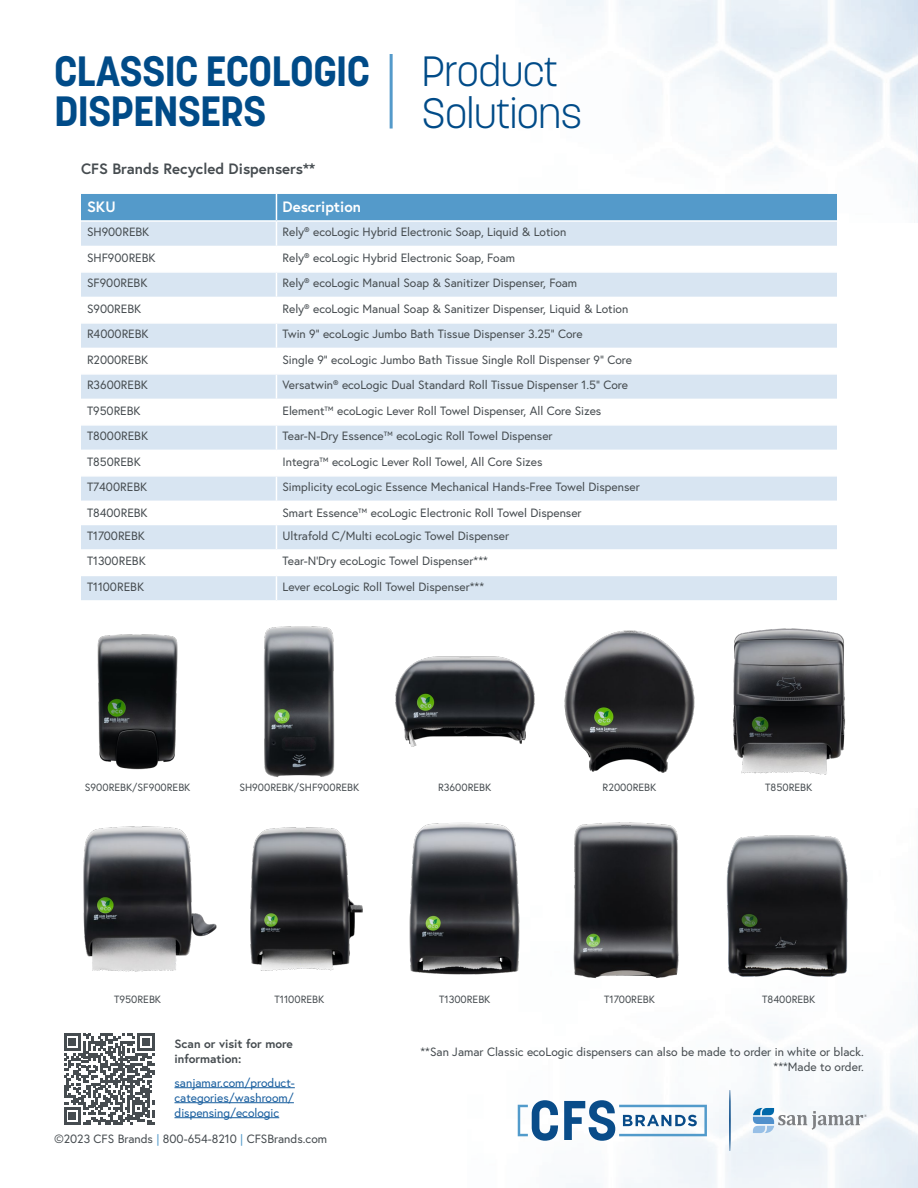
<style>
.page{position:relative;width:918px;height:1188px;background:#fff}
.page>*{position:absolute;margin:0;border:0;box-sizing:border-box;transform-origin:0 0}
.t1{font:700 42px/40.5px "Korolev";letter-spacing:-.02em;color:#004b88}
.t2{font:300 42px/42px "Korolev";letter-spacing:-.015em;color:#004b88}
.Subhead-Body{font:700 15px "Europa";color:#464c50}
.Header_Style-Chart{font:700 15px "Europa";color:#fff}
.Paragraph_Style-Char{font:12px "Europa";color:#464c50}
.t3{font:12px/15px "Europa";color:#175d9e;text-align:justify}
.t4{font:700 12px/15px "Europa";color:#464c50}
.Paragraph_Style-Char-2{font:10.5px "Europa";color:#464c50}
.s1{color:#549aca}
</style>
<div class="page">
<svg style="left:564px;top:1100px;width:143px;height:41px"></svg>
<svg style="left:518px;top:1100px;width:40px;height:41px"></svg>
<svg style="left:753px;top:1108px;width:114px;height:25px"></svg>
<svg style="left:729px;top:1090px;width:2px;height:61px"></svg>
<svg style="left:64px;top:1034px;width:91px;height:91px"></svg>
<hr style="left:174px;top:1087px;width:121px;height:1px;background:#175d9e">
<hr style="left:174px;top:1102px;width:120px;height:1px;background:#175d9e">
<hr style="left:174px;top:1117px;width:105px;height:1px;background:#175d9e">
<hr style="left:390px;top:54px;width:3px;height:75px;background:#549aca">
<svg style="left:81px;top:194px;width:756px;height:406px"></svg>
<img style="left:97px;top:634px;width:81px;height:136px">
<img style="left:263px;top:626px;width:72px;height:151px">
<img style="left:395px;top:656px;width:140px;height:91px">
<img style="left:564px;top:630px;width:131px;height:143px">
<img style="left:733px;top:628px;width:112px;height:147px">
<img style="left:83px;top:826px;width:134px;height:146px">
<img style="left:250px;top:827px;width:113px;height:144px">
<img style="left:409px;top:822px;width:111px;height:153px">
<img style="left:573px;top:822px;width:106px;height:157px">
<img style="left:726px;top:835px;width:122px;height:142px">
<h1 class="t1" style="left:54px;top:51px;width:318px">CLASSIC ECOLOGIC<br>DISPENSERS</h1>
<h1 class="t2" style="left:421px;top:50px;width:162px">Product<br>Solutions</h1>
<p class="Subhead-Body" style="left:81px;top:159px;width:236px">CFS Brands Recycled Dispensers**</p>
<p class="Header_Style-Chart" style="left:87px;top:196px;width:30px">SKU</p>
<p class="Header_Style-Chart" style="left:282px;top:196px;width:80px">Description</p>
<p class="Paragraph_Style-Char" style="left:87px;top:224px;width:64px">SH900REBK</p>
<p class="Paragraph_Style-Char" style="left:282px;top:224px;width:285px">Rely® ecoLogic Hybrid Electronic Soap, Liquid &amp; Lotion</p>
<p class="Paragraph_Style-Char" style="left:87px;top:250px;width:70px">SHF900REBK</p>
<p class="Paragraph_Style-Char" style="left:282px;top:250px;width:234px">Rely® ecoLogic Hybrid Electronic Soap, Foam</p>
<p class="Paragraph_Style-Char" style="left:87px;top:275px;width:62px">SF900REBK</p>
<p class="Paragraph_Style-Char" style="left:282px;top:275px;width:296px">Rely® ecoLogic Manual Soap &amp; Sanitizer Dispenser, Foam</p>
<p class="Paragraph_Style-Char" style="left:87px;top:301px;width:56px">S900REBK</p>
<p class="Paragraph_Style-Char" style="left:282px;top:301px;width:347px">Rely® ecoLogic Manual Soap &amp; Sanitizer Dispenser, Liquid &amp; Lotion</p>
<p class="Paragraph_Style-Char" style="left:87px;top:326px;width:63px">R4000REBK</p>
<p class="Paragraph_Style-Char" style="left:282px;top:326px;width:302px">Twin 9" ecoLogic Jumbo Bath Tissue Dispenser 3.25" Core</p>
<p class="Paragraph_Style-Char" style="left:87px;top:352px;width:63px">R2000REBK</p>
<p class="Paragraph_Style-Char" style="left:282px;top:352px;width:351px">Single 9” ecoLogic Jumbo Bath Tissue Single Roll Dispenser 9" Core</p>
<p class="Paragraph_Style-Char" style="left:87px;top:377px;width:62px">R3600REBK</p>
<p class="Paragraph_Style-Char" style="left:282px;top:377px;width:347px">Versatwin® ecoLogic Dual Standard Roll Tissue Dispenser 1.5" Core</p>
<p class="Paragraph_Style-Char" style="left:87px;top:403px;width:55px">T950REBK</p>
<p class="Paragraph_Style-Char" style="left:282px;top:403px;width:320px">Element™ ecoLogic Lever Roll Towel Dispenser, All Core Sizes</p>
<p class="Paragraph_Style-Char" style="left:87px;top:428px;width:63px">T8000REBK</p>
<p class="Paragraph_Style-Char" style="left:282px;top:428px;width:272px">Tear-N-Dry Essence™ ecoLogic Roll Towel Dispenser</p>
<p class="Paragraph_Style-Char" style="left:87px;top:454px;width:55px">T850REBK</p>
<p class="Paragraph_Style-Char" style="left:282px;top:454px;width:262px">Integra™ ecoLogic Lever Roll Towel, All Core Sizes</p>
<p class="Paragraph_Style-Char" style="left:87px;top:479px;width:62px">T7400REBK</p>
<p class="Paragraph_Style-Char" style="left:282px;top:479px;width:359px">Simplicity ecoLogic Essence Mechanical Hands-Free Towel Dispenser</p>
<p class="Paragraph_Style-Char" style="left:87px;top:505px;width:62px">T8400REBK</p>
<p class="Paragraph_Style-Char" style="left:282px;top:505px;width:301px">Smart Essence™ ecoLogic Electronic Roll Towel Dispenser</p>
<p class="Paragraph_Style-Char" style="left:87px;top:528px;width:60px">T1700REBK</p>
<p class="Paragraph_Style-Char" style="left:282px;top:528px;width:228px">Ultrafold C/Multi ecoLogic Towel Dispenser</p>
<p class="Paragraph_Style-Char" style="left:87px;top:553px;width:60px">T1300REBK</p>
<p class="Paragraph_Style-Char" style="left:282px;top:553px;width:207px">Tear-N'Dry ecoLogic Towel Dispenser***</p>
<p class="Paragraph_Style-Char" style="left:87px;top:579px;width:59px">T1100REBK</p>
<p class="Paragraph_Style-Char" style="left:282px;top:579px;width:203px">Lever ecoLogic Roll Towel Dispenser***</p>
<p class="Paragraph_Style-Char-2" style="left:85px;top:780px;width:107px">S900REBK/SF900REBK</p>
<p class="Paragraph_Style-Char-2" style="left:239px;top:780px;width:121px">SH900REBK/SHF900REBK</p>
<p class="Paragraph_Style-Char-2" style="left:438px;top:780px;width:55px">R3600REBK</p>
<p class="Paragraph_Style-Char-2" style="left:603px;top:780px;width:55px">R2000REBK</p>
<p class="Paragraph_Style-Char-2" style="left:765px;top:780px;width:49px">T850REBK</p>
<p class="Paragraph_Style-Char-2" style="left:114px;top:992px;width:48px">T950REBK</p>
<p class="Paragraph_Style-Char-2" style="left:274px;top:992px;width:51px">T1100REBK</p>
<p class="Paragraph_Style-Char-2" style="left:439px;top:992px;width:53px">T1300REBK</p>
<p class="Paragraph_Style-Char-2" style="left:604px;top:992px;width:52px">T1700REBK</p>
<p class="Paragraph_Style-Char-2" style="left:762px;top:992px;width:55px">T8400REBK</p>
<p class="t4" style="left:174px;top:1036px;width:120px">Scan or visit for more information:</p>
<p class="t3" style="left:174px;top:1075px;width:122px">sanjamar.com/product&shy;categories/washroom/ dispensing/ecologic</p>
<p class="Paragraph_Style-Char" style="left:54px;top:1131px;width:275px">©2023 CFS Brands <span class="s1">|</span> 800-654-8210 <span class="s1">|</span> CFSBrands.com</p>
<p class="Paragraph_Style-Char" style="left:420px;top:1045px;width:445px">**San Jamar Classic ecoLogic dispensers can also be made to order in white or black.</p>
<p class="Paragraph_Style-Char" style="left:774px;top:1059px;width:92px">***Made to order.</p>
</div>
